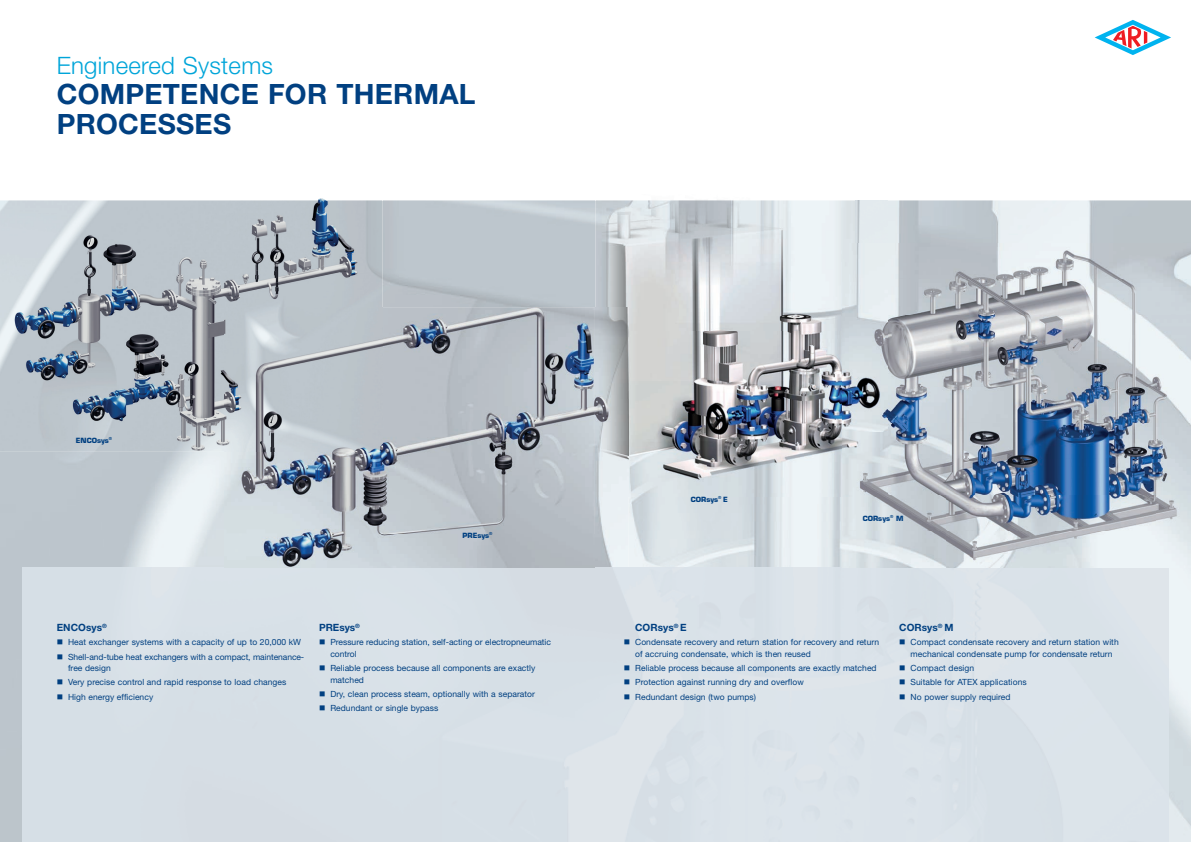
<style>
.page{position:relative;width:1191px;height:842px;background:#fff}
.page>*{position:absolute;margin:0;border:0;box-sizing:border-box;transform-origin:0 0}
.t1{font:700 28px/30px "Helvetica Neue LT Pro";letter-spacing:.01em;color:#014081}
.t2{font:300 24px "Helvetica Neue LT Pro";letter-spacing:.01em;color:#00a5d9}
.t3{font:700 10px "Helvetica Neue LT Pro";letter-spacing:.005em;color:#014081}
.t4{font:8.5px/11.5px "Helvetica Neue LT Pro";letter-spacing:.005em;color:#014081}
.t5{font:700 7px "Eurostile LT Std";color:#014081}
</style>
<div class="page">
<img style="left:0;top:200px;width:1191px;height:642px">
<div style="left:23px;top:567px;width:1145px;height:275px;background:#d9e1e8"></div>
<img style="left:595px;top:200px;width:260px;height:132px">
<img style="left:855px;top:200px;width:32px;height:44px">
<img style="left:628px;top:332px;width:214px;height:164px">
<img style="left:359px;top:307px;width:269px;height:260px">
<img style="left:224px;top:451px;width:135px;height:116px">
<img style="left:595px;top:307px;width:33px;height:189px">
<img style="left:0;top:198px;width:382px;height:253px">
<img style="left:224px;top:307px;width:158px;height:144px">
<img style="left:842px;top:244px;width:349px;height:323px">
<svg style="left:1094px;top:20px;width:77px;height:35px"></svg>
<h2 class="t2" style="left:57px;top:51px;width:218px">Engineered Systems</h2>
<h1 class="t1" style="left:57px;top:78px;width:420px">COMPETENCE FOR THERMAL<br>PROCESSES</h1>
<p class="t5" style="left:76px;top:436px;width:38px">ENCOsys<sup>®</sup></p>
<p class="t5" style="left:462px;top:531px;width:32px">PREsys<sup>®</sup></p>
<p class="t3" style="left:57px;top:621px;width:52px">ENCOsys<sup>®</sup></p>
<p class="t4" style="left:57px;top:636px;width:246px">■ Heat exchanger systems with a capacity of up to 20,000 kW</p>
<p class="t4" style="left:68px;top:651px;width:238px;text-indent:-11px">■ Shell-and-tube heat exchangers with a compact, maintenance&shy;free design</p>
<p class="t4" style="left:57px;top:676px;width:231px">■ Very precise control and rapid response to load changes</p>
<p class="t4" style="left:57px;top:691px;width:98px">■ High energy efficiency</p>
<p class="t3" style="left:319px;top:621px;width:42px">PREsys<sup>®</sup></p>
<p class="t4" style="left:330px;top:636px;width:222px;text-indent:-11px">■ Pressure reducing station, self-acting or electropneumatic control</p>
<p class="t4" style="left:330px;top:662px;width:207px;text-indent:-11px">■ Reliable process because all components are exactly matched</p>
<p class="t4" style="left:319px;top:688px;width:217px">■ Dry, clean process steam, optionally with a separator</p>
<p class="t4" style="left:319px;top:702px;width:121px">■ Redundant or single bypass</p>
<p class="t5" style="left:691px;top:495px;width:39px">CORsys<sup>®</sup> E</p>
<p class="t5" style="left:862px;top:514px;width:42px">CORsys<sup>®</sup> M</p>
<p class="t3" style="left:635px;top:621px;width:53px">CORsys<sup>®</sup> E</p>
<p class="t4" style="left:635px;top:636px;width:245px;text-indent:-11px">■ Condensate recovery and return station for recovery and return of accruing condensate, which is then reused</p>
<p class="t4" style="left:624px;top:662px;width:254px">■ Reliable process because all components are exactly matched</p>
<p class="t4" style="left:624px;top:676px;width:181px">■ Protection against running dry and overflow</p>
<p class="t4" style="left:624px;top:691px;width:134px">■ Redundant design (two pumps)</p>
<p class="t3" style="left:899px;top:621px;width:56px">CORsys<sup>®</sup> M</p>
<p class="t4" style="left:910px;top:636px;width:210px;text-indent:-11px">■ Compact condensate recovery and return station with mechanical condensate pump for condensate return</p>
<p class="t4" style="left:899px;top:662px;width:76px">■ Compact design</p>
<p class="t4" style="left:899px;top:676px;width:129px">■ Suitable for ATEX applications</p>
<p class="t4" style="left:899px;top:691px;width:113px">■ No power supply required</p>
</div>
